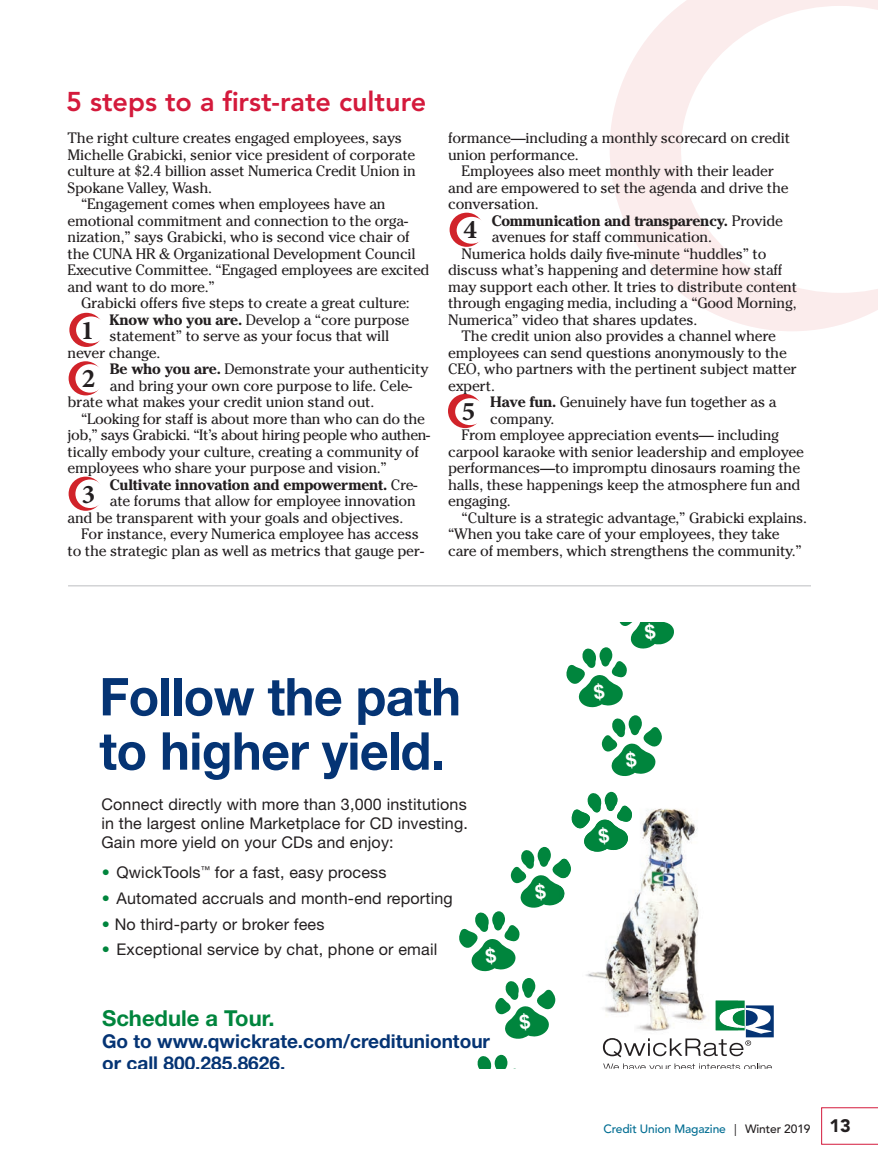
<style>
.page{position:relative;width:878px;height:1175px;background:#fff}
.page>*{position:absolute;margin:0;border:0;box-sizing:border-box;transform-origin:0 0}
.t1{font:700 52.2px/54.3px "Helvetica Neue";letter-spacing:-.01em;color:#053474;scale:.96 1}
.t2{font:800 27px "Avenir LT Std";color:#d41a3c}
.t3{font:700 27px "Minion Pro";color:#231f20}
.t4{font:700 22.05px "Helvetica Neue";color:#00853d}
.t5{font:700 19.05px/22px "Helvetica Neue";color:#053474}
.t6{font:900 18px "Avenir LT Std";color:#231f20}
.t7{font:16.2px/19px "Helvetica Neue";letter-spacing:.01em;color:#231f20;text-align:justify}
.body_text_indent{font:15px/16.5px "Cheltenham Std";letter-spacing:-.015em;color:#231f20}
.BodyText{font:15px/16.5px "Cheltenham Std";letter-spacing:-.015em;color:#231f20}
.BodyText-2{font:700 15px "Cheltenham Std";letter-spacing:-.015em;color:#231f20}
.t8{font:500 12px "Avenir LT Std";letter-spacing:-.01em;color:#006d92}
.s1{font-weight:700}
.s2{font-weight:400}
.s3{color:#00853d}
.s4{font-weight:400;color:#231f20}
.s5{color:#231f20}
</style>
<div class="page">
<svg style="left:821px;top:1107px;width:57px;height:37px"></svg>
<svg style="left:610px;top:0;width:268px;height:331px;fill:#fbecec"></svg>
<svg style="left:681px;top:6px;width:197px;height:287px"></svg>
<svg style="left:477px;top:1054px;width:39px;height:15px"></svg>
<div style="left:745px;top:1005px;width:28px;height:32px;background:#053474"></div>
<div style="left:715px;top:1000px;width:29px;height:30px;background:#00853d"></div>
<svg style="left:603px;top:1007px;width:168px;height:50px"></svg>
<svg style="left:603px;top:1063px;width:168px;height:5px"></svg>
<img style="left:586px;top:808px;width:152px;height:226px">
<img style="left:715px;top:1000px;width:23px;height:30px">
<img style="left:719px;top:1008px;width:19px;height:19px">
<img style="left:641px;top:859px;width:40px;height:32px">
<svg style="left:69px;top:313px;width:34px;height:34px"></svg>
<svg style="left:69px;top:361px;width:34px;height:34px"></svg>
<div style="left:69px;top:476px;width:34px;height:35px;background:#d1232a;border-radius:50%"></div>
<div style="left:448px;top:394px;width:34px;height:34px;background:#d1232a;border-radius:50%"></div>
<div style="left:449px;top:213px;width:34px;height:34px;background:#d1232a;border-radius:50%"></div>
<div style="left:76px;top:316px;width:30px;height:27px;background:#fff;border-radius:50%"></div>
<div style="left:75px;top:364px;width:29px;height:28px;background:#fff;border-radius:50%"></div>
<div style="left:456px;top:217px;width:30px;height:27px;background:#fff;border-radius:50%"></div>
<div style="left:75px;top:479px;width:29px;height:29px;background:#fff;border-radius:50%"></div>
<hr style="left:68px;top:585px;width:743px;height:1px;background:#bcbdc0">
<div style="left:455px;top:398px;width:30px;height:27px;background:#fff;border-radius:50%"></div>
<svg style="left:601px;top:715px;width:61px;height:61px"></svg>
<svg style="left:459px;top:791px;width:174px;height:180px"></svg>
<svg style="left:495px;top:978px;width:61px;height:61px"></svg>
<svg style="left:566px;top:622px;width:108px;height:86px"></svg>
<p class="t2" style="left:66px;top:86px;width:361px">5 steps to a first-rate culture</p>
<p class="body_text_indent" style="left:68px;top:130px;width:350px">The right culture creates engaged employees, says Michelle Grabicki, senior vice president of corporate culture at $2.4 billion asset Numerica Credit Union in Spokane Valley, Wash.</p>
<p class="body_text_indent" style="left:68px;top:196px;width:363px;text-indent:14px">“Engagement comes when employees have an emotional commitment and connection to the orga&shy;nization,” says Grabicki, who is second vice chair of the CUNA HR &amp; Organizational Development Council Executive Committee. “Engaged employees are excited and want to do more.”</p>
<p class="body_text_indent" style="left:81px;top:295px;width:330px">Grabicki offers five steps to create a great culture:</p>
<p class="BodyText" style="left:109px;top:311px;width:301px"><span class="s1">Know who you are.</span> Develop a “core purpose</p>
<p class="BodyText" style="left:109px;top:328px;width:281px">statement” to serve as your focus that will</p>
<p class="BodyText" style="left:68px;top:344px;width:94px">never change.</p>
<p class="BodyText" style="left:110px;top:361px;width:320px"><span class="s1">Be who you are.</span> Demonstrate your authenticity</p>
<p class="BodyText" style="left:110px;top:377px;width:304px">and bring your own core purpose to life. Cele-</p>
<p class="BodyText" style="left:68px;top:394px;width:308px">brate what makes your credit union stand out.</p>
<p class="body_text_indent" style="left:68px;top:410px;width:364px;text-indent:14px">“Looking for staff is about more than who can do the job,” says Grabicki. “It’s about hiring people who authen&shy;tically embody your culture, creating a community of employees who share your purpose and vision.”</p>
<p class="BodyText-2" style="left:110px;top:476px;width:309px">Cultivate innovation and empowerment. <span class="s2">Cre-</span></p>
<p class="BodyText" style="left:110px;top:493px;width:307px">ate forums that allow for employee innovation</p>
<p class="BodyText" style="left:68px;top:509px;width:337px">and be transparent with your goals and objectives.</p>
<p class="body_text_indent" style="left:68px;top:526px;width:358px;text-align:center">For instance, every Numerica employee has access<br>to the strategic plan as well as metrics that gauge per-</p>
<p class="t3" style="left:81px;top:311px;width:15px">1</p>
<p class="t3" style="left:82px;top:359px;width:15px">2</p>
<p class="t3" style="left:82px;top:475px;width:15px">3</p>
<p class="body_text_indent" style="left:448px;top:130px;width:344px">formance—including a monthly scorecard on credit union performance.</p>
<p class="body_text_indent" style="left:448px;top:163px;width:342px;text-indent:14px">Employees also meet monthly with their leader and are empowered to set the agenda and drive the conversation.</p>
<p class="BodyText" style="left:491px;top:212px;width:293px"><span class="s1">Communication and transparency.</span> Provide avenues for staff communication.</p>
<p class="body_text_indent" style="left:448px;top:245px;width:350px;text-indent:14px">Numerica holds daily five-minute “huddles” to discuss what’s happening and determine how staff may support each other. It tries to distribute content through engaging media, including a “Good Morning, Numerica” video that shares updates.</p>
<p class="body_text_indent" style="left:448px;top:328px;width:350px;text-indent:14px">The credit union also provides a channel where employees can send questions anonymously to the CEO, who partners with the pertinent subject matter expert.</p>
<p class="BodyText" style="left:490px;top:394px;width:288px"><span class="s1">Have fun.</span> Genuinely have fun together as a company.</p>
<p class="body_text_indent" style="left:448px;top:427px;width:357px;text-indent:14px">From employee appreciation events— including carpool karaoke with senior leadership and employee performances—to impromptu dinosaurs roaming the halls, these happenings keep the atmosphere fun and engaging.</p>
<p class="body_text_indent" style="left:448px;top:509px;width:360px;text-indent:14px">“Culture is a strategic advantage,” Grabicki explains. “When you take care of your employees, they take care of members, which strengthens the community.”</p>
<p class="t3" style="left:463px;top:211px;width:15px">4</p>
<p class="t3" style="left:462px;top:392px;width:15px">5</p>
<p class="t1" style="left:99px;top:668px;width:378px">Follow the path to higher yield.</p>
<p class="t7" style="left:101px;top:794px;width:368px">Connect directly with more than 3,000 institutions in the largest online Marketplace for CD investing.<br>Gain more yield on your CDs and enjoy:</p>
<p class="t7" style="left:102px;top:862px;width:286px"><span class="s3">•</span> QwickTools<sup>™</sup> for a fast, easy process</p>
<p class="t7" style="left:102px;top:888px;width:352px"><span class="s3">•</span> Automated accruals and month-end reporting</p>
<p class="t7" style="left:102px;top:914px;width:224px"><span class="s3">•</span> No third-party or broker fees</p>
<p class="t7" style="left:102px;top:939px;width:337px"><span class="s3">•</span> Exceptional service by chat, phone or email</p>
<p class="t4" style="left:102px;top:1004px;width:174px">Schedule a Tour.</p>
<p class="t5" style="left:102px;top:1029px;width:389px">Go to www.qwickrate.com/credituniontour or call 800.285.8626.</p>
<p class="t8" style="left:603px;top:1122px;width:209px">Credit Union Magazine <span class="s4">|</span> <span class="s5">Winter 2019</span></p>
<p class="t6" style="left:829px;top:1115px;width:23px">13</p>
</div>
